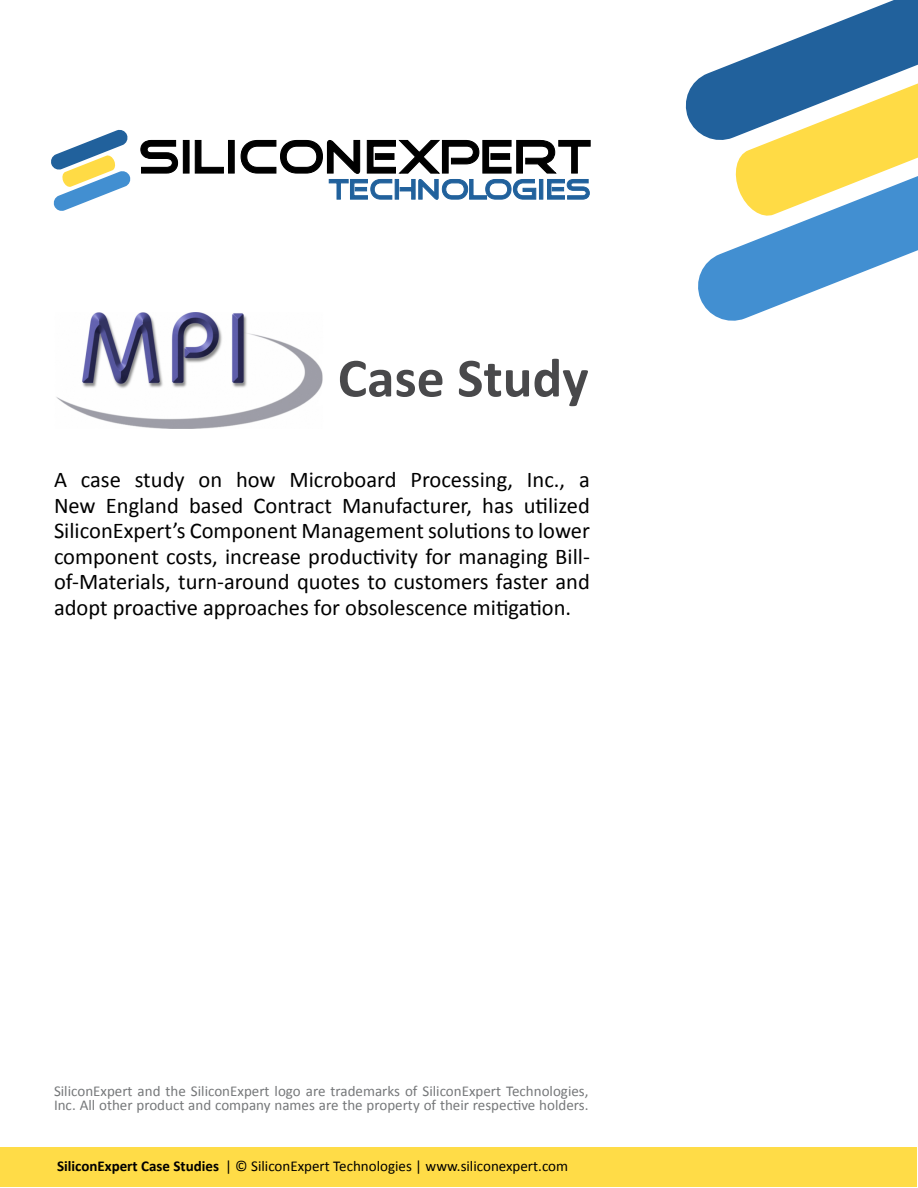
<style>
.page{position:relative;width:918px;height:1188px;background:#fff}
.page>*{position:absolute;margin:0;border:0;box-sizing:border-box;transform-origin:0 0}
.t1{font:700 55.5px "Calibri";color:#49494b}
.t2{font:22.5px/25.5px "Calibri";color:#000;text-align:justify}
.t3{font:15px/13.5px "Calibri";color:#76787a}
.t4{font:15px "Calibri";color:#000}
.s1{font-weight:700}
</style>
<div class="page">
<div style="left:1px;top:1148px;width:916px;height:39px;background:#ffdc47"></div>
<img style="left:56px;top:312px;width:267px;height:116px">
<svg style="left:685px;top:0;width:233px;height:321px"></svg>
<svg style="left:140px;top:139px;width:39px;height:35px"></svg>
<div style="left:183px;top:140px;width:7px;height:34px;background:#000;border:1px solid #000"></div>
<svg style="left:194px;top:139px;width:30px;height:35px"></svg>
<div style="left:228px;top:140px;width:7px;height:34px;background:#000;border:1px solid #000"></div>
<svg style="left:240px;top:139px;width:351px;height:61px"></svg>
<svg style="left:51px;top:129px;width:80px;height:82px"></svg>
<h1 class="t1" style="left:338px;top:344px;width:252px">Case Study</h1>
<p class="t2" style="left:54px;top:466px;width:537px">A case study on how Microboard Processing, Inc., a New England based Contract Manufacturer, has utilized SiliconExpert’s Component Management solutions to lower component costs, increase productivity for managing Bill&shy;of-Materials, turn-around quotes to customers faster and adopt proactive approaches for obsolescence mitigation.</p>
<p class="t3" style="left:54px;top:1084px;width:536px">SiliconExpert and the SiliconExpert logo are trademarks of SiliconExpert Technologies,<br>Inc. All other product and company names are the property of their respective holders.</p>
<p class="t4" style="left:57px;top:1157px;width:513px"><span class="s1">SiliconExpert Case Studies</span> | © SiliconExpert Technologies | www.siliconexpert.com</p>
</div>
